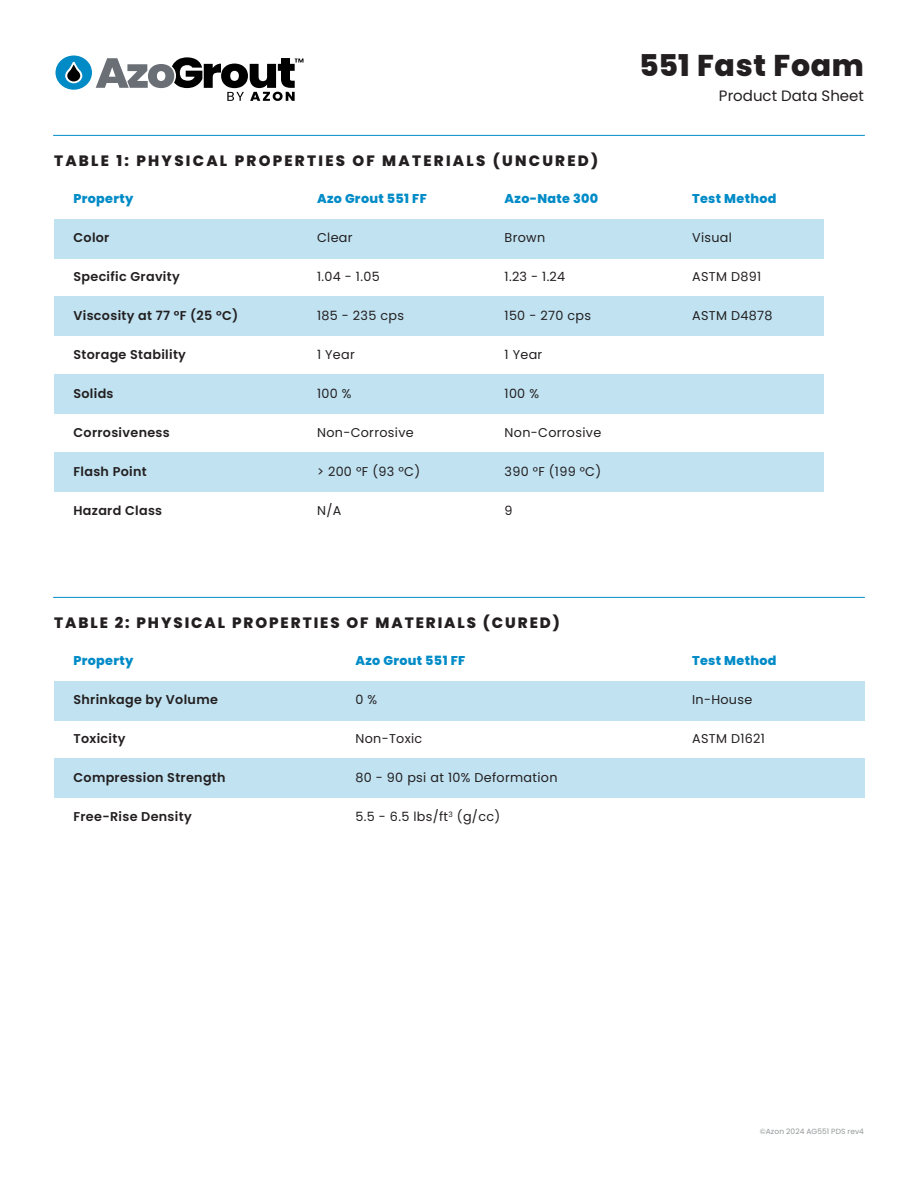
<style>
.page{position:relative;width:918px;height:1188px;background:#fff}
.page>*{position:absolute;margin:0;border:0;box-sizing:border-box;transform-origin:0 0}
.t1{font:800 30px "Poppins";letter-spacing:.025em;color:#231f20}
.t2{font:800 15px "Poppins";letter-spacing:.15em;color:#231f20}
.t3{font:800 15px "Poppins";letter-spacing:.13em;color:#231f20}
.t4{font:15px "Poppins";color:#231f20}
.t5{font:12.75px "Poppins";letter-spacing:.025em;color:#231f20}
.t6{font:600 12.75px "Poppins";letter-spacing:.025em;color:#231f20}
.t7{font:800 12.75px "Poppins";letter-spacing:.025em;color:#008bc7}
.t8{font:7.5px "Poppins";letter-spacing:.01em;color:#949698}
</style>
<div class="page">
<svg style="left:56px;top:56px;width:247px;height:45px"></svg>
<div style="left:54px;top:219px;width:770px;height:39px;background:#c0e2f1"></div>
<div style="left:54px;top:297px;width:770px;height:39px;background:#c0e2f1"></div>
<div style="left:54px;top:375px;width:770px;height:39px;background:#c0e2f1"></div>
<div style="left:54px;top:453px;width:770px;height:39px;background:#c0e2f1"></div>
<hr style="left:53px;top:135px;width:812px;height:1px;background:#008bc7">
<div style="left:54px;top:681px;width:811px;height:39px;background:#c0e2f1"></div>
<div style="left:54px;top:759px;width:811px;height:39px;background:#c0e2f1"></div>
<hr style="left:53px;top:597px;width:812px;height:1px;background:#008bc7">
<p class="t2" style="left:54px;top:152px;width:546px">TABLE 1: PHYSICAL PROPERTIES OF MATERIALS (UNCURED)</p>
<p class="t7" style="left:73px;top:192px;width:62px">Property</p>
<p class="t6" style="left:73px;top:231px;width:38px">Color</p>
<p class="t6" style="left:73px;top:270px;width:108px">Specific Gravity</p>
<p class="t6" style="left:73px;top:309px;width:166px">Viscosity at 77 °F (25 °C)</p>
<p class="t6" style="left:73px;top:348px;width:114px">Storage Stability</p>
<p class="t6" style="left:73px;top:387px;width:42px">Solids</p>
<p class="t6" style="left:73px;top:426px;width:98px">Corrosiveness</p>
<p class="t6" style="left:73px;top:465px;width:75px">Flash Point</p>
<p class="t6" style="left:73px;top:504px;width:90px">Hazard Class</p>
<p class="t7" style="left:317px;top:192px;width:111px">Azo Grout 551 FF</p>
<p class="t5" style="left:317px;top:231px;width:37px">Clear</p>
<p class="t5" style="left:317px;top:270px;width:64px">1.04 - 1.05</p>
<p class="t5" style="left:317px;top:309px;width:89px">185 - 235 cps</p>
<p class="t5" style="left:317px;top:348px;width:39px">1 Year</p>
<p class="t5" style="left:317px;top:387px;width:36px">100 %</p>
<p class="t5" style="left:317px;top:426px;width:98px">Non-Corrosive</p>
<p class="t5" style="left:317px;top:465px;width:105px">&gt; 200 ºF (93 ºC)</p>
<p class="t5" style="left:317px;top:504px;width:26px">N/A</p>
<p class="t7" style="left:505px;top:192px;width:95px">Azo-Nate 300</p>
<p class="t5" style="left:505px;top:231px;width:42px">Brown</p>
<p class="t5" style="left:505px;top:270px;width:62px">1.23 - 1.24</p>
<p class="t5" style="left:505px;top:309px;width:88px">150 - 270 cps</p>
<p class="t5" style="left:505px;top:348px;width:39px">1 Year</p>
<p class="t5" style="left:505px;top:387px;width:36px">100 %</p>
<p class="t5" style="left:505px;top:426px;width:98px">Non-Corrosive</p>
<p class="t5" style="left:505px;top:465px;width:98px">390 °F (199 °C)</p>
<p class="t5" style="left:505px;top:504px;width:10px">9</p>
<p class="t3" style="left:54px;top:614px;width:507px">TABLE 2: PHYSICAL PROPERTIES OF MATERIALS (CURED)</p>
<p class="t7" style="left:73px;top:654px;width:62px">Property</p>
<p class="t6" style="left:73px;top:693px;width:146px">Shrinkage by Volume</p>
<p class="t6" style="left:73px;top:732px;width:54px">Toxicity</p>
<p class="t6" style="left:73px;top:771px;width:154px">Compression Strength</p>
<p class="t6" style="left:73px;top:810px;width:120px">Free-Rise Density</p>
<p class="t7" style="left:355px;top:654px;width:111px">Azo Grout 551 FF</p>
<p class="t5" style="left:355px;top:693px;width:23px">0 %</p>
<p class="t5" style="left:355px;top:732px;width:68px">Non-Toxic</p>
<p class="t5" style="left:355px;top:771px;width:204px">80 - 90 psi at 10% Deformation</p>
<p class="t5" style="left:355px;top:810px;width:146px">5.5 - 6.5 lbs/ft<sup>3</sup> (g/cc)</p>
<h1 class="t1" style="left:639px;top:48px;width:226px">551 Fast Foam</h1>
<p class="t4" style="left:719px;top:87px;width:147px">Product Data Sheet</p>
<p class="t7" style="left:692px;top:192px;width:86px">Test Method</p>
<p class="t5" style="left:692px;top:231px;width:41px">Visual</p>
<p class="t5" style="left:692px;top:270px;width:71px">ASTM D891</p>
<p class="t5" style="left:692px;top:309px;width:82px">ASTM D4878</p>
<p class="t7" style="left:692px;top:654px;width:86px">Test Method</p>
<p class="t5" style="left:692px;top:693px;width:62px">In-House</p>
<p class="t5" style="left:692px;top:732px;width:74px">ASTM D1621</p>
<p class="t8" style="left:760px;top:1128px;width:106px">©Azon 2024 AG551 PDS rev4</p>
</div>
